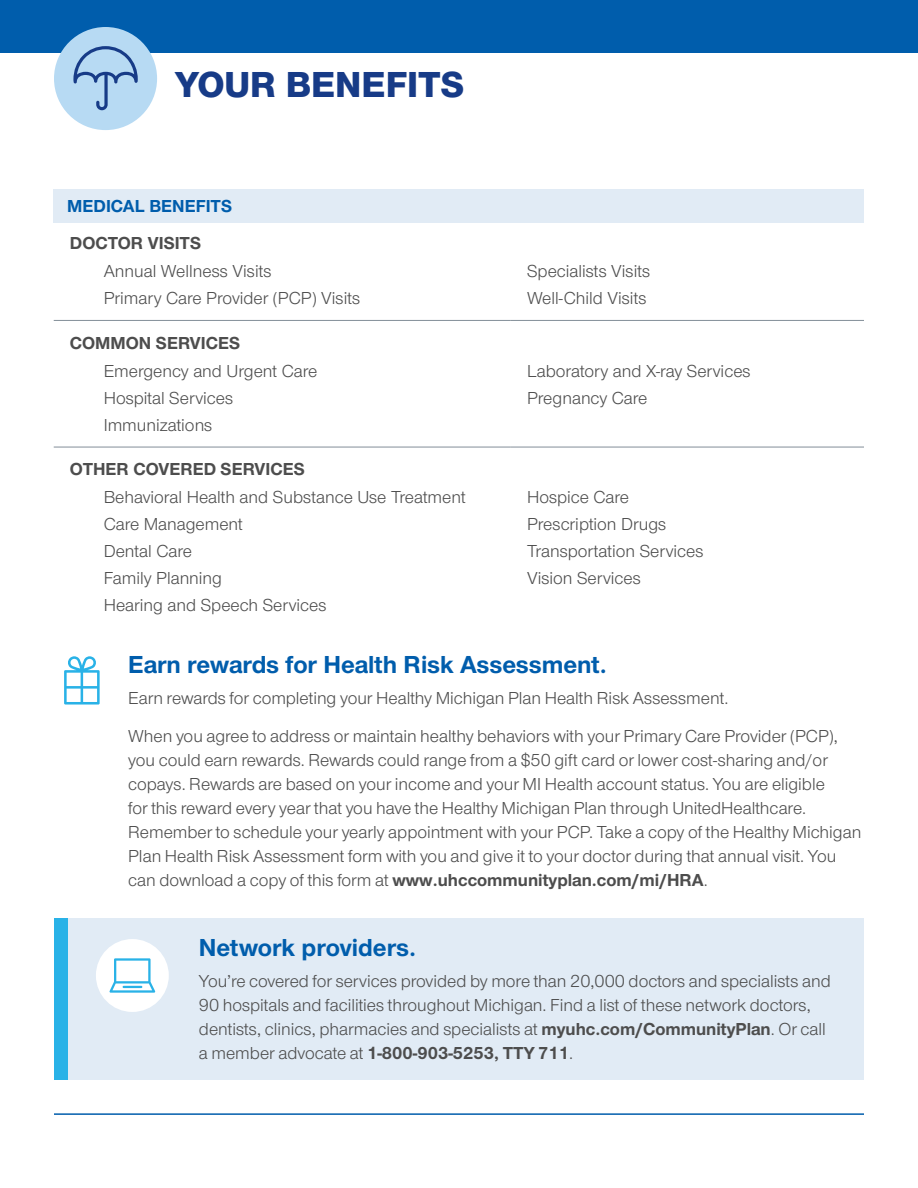
<style>
.page{position:relative;width:918px;height:1188px;background:#fff}
.page>*{position:absolute;margin:0;border:0;box-sizing:border-box;transform-origin:0 0}
.headline___GSG___DkB{font:800 37.5px "UHC Sans";color:#173b87}
.subhead___GSG___Base{font:700 25.5px "UHC Sans";color:#005dac}
.Body___DkGray{font:18px/24px "UHC Sans";color:#4d4d4d}
.t1{font:700 18px "UHC Sans";color:#4d4d4d}
.t2{font:700 18px "UHC Sans";color:#005dac}
.s1{font-weight:700}
</style>
<div class="page">
<hr style="left:54px;top:1113px;width:810px;height:2px;background:#005dac">
<div style="left:0;top:0;width:918px;height:53px;background:#005dac"></div>
<div style="left:59px;top:918px;width:805px;height:162px;background:#e1ebf5"></div>
<div style="left:54px;top:918px;width:14px;height:162px;background:#29b2e7"></div>
<div style="left:96px;top:939px;width:73px;height:73px;background:#fff;border-radius:50%"></div>
<svg style="left:109px;top:958px;width:46px;height:35px"></svg>
<div style="left:54px;top:27px;width:103px;height:103px;background:#b7daf3;border-radius:50%"></div>
<svg style="left:73px;top:46px;width:65px;height:64px"></svg>
<div style="left:54px;top:189px;width:810px;height:34px;background:#e1ebf5"></div>
<hr style="left:54px;top:447px;width:457px;height:1px;background:#838e98">
<hr style="left:511px;top:447px;width:353px;height:1px;background:#838e98">
<hr style="left:54px;top:320px;width:457px;height:1px;background:#838e98">
<hr style="left:511px;top:320px;width:353px;height:1px;background:#838e98">
<svg style="left:64px;top:656px;width:36px;height:49px"></svg>
<p class="headline___GSG___DkB" style="left:176px;top:59px;width:290px">YOUR BENEFITS</p>
<p class="t2" style="left:67px;top:194px;width:166px">MEDICAL BENEFITS</p>
<p class="t1" style="left:70px;top:231px;width:133px">DOCTOR VISITS</p>
<p class="Body___DkGray" style="left:104px;top:259px;width:169px">Annual Wellness Visits</p>
<p class="Body___DkGray" style="left:104px;top:286px;width:258px">Primary Care Provider (PCP) Visits</p>
<p class="t1" style="left:70px;top:331px;width:172px">COMMON SERVICES</p>
<p class="Body___DkGray" style="left:104px;top:358px;width:215px">Emergency and Urgent Care</p>
<p class="Body___DkGray" style="left:104px;top:385px;width:131px">Hospital Services</p>
<p class="Body___DkGray" style="left:104px;top:412px;width:110px">Immunizations</p>
<p class="t1" style="left:70px;top:457px;width:236px">OTHER COVERED SERVICES</p>
<p class="Body___DkGray" style="left:104px;top:485px;width:364px">Behavioral Health and Substance Use Treatment</p>
<p class="Body___DkGray" style="left:104px;top:512px;width:141px">Care Management</p>
<p class="Body___DkGray" style="left:104px;top:539px;width:90px">Dental Care</p>
<p class="Body___DkGray" style="left:104px;top:566px;width:120px">Family Planning</p>
<p class="Body___DkGray" style="left:104px;top:593px;width:224px">Hearing and Speech Services</p>
<p class="Body___DkGray" style="left:527px;top:259px;width:125px">Specialists Visits</p>
<p class="Body___DkGray" style="left:527px;top:286px;width:121px">Well-Child Visits</p>
<p class="Body___DkGray" style="left:527px;top:358px;width:225px">Laboratory and X-ray Services</p>
<p class="Body___DkGray" style="left:527px;top:385px;width:122px">Pregnancy Care</p>
<p class="Body___DkGray" style="left:527px;top:485px;width:104px">Hospice Care</p>
<p class="Body___DkGray" style="left:527px;top:512px;width:141px">Prescription Drugs</p>
<p class="Body___DkGray" style="left:527px;top:539px;width:178px">Transportation Services</p>
<p class="Body___DkGray" style="left:527px;top:566px;width:115px">Vision Services</p>
<p class="subhead___GSG___Base" style="left:128px;top:648px;width:480px">Earn rewards for Health Risk Assessment.</p>
<p class="Body___DkGray" style="left:128px;top:686px;width:602px">Earn rewards for completing your Healthy Michigan Plan Health Risk Assessment.</p>
<p class="Body___DkGray" style="left:128px;top:723px;width:735px">When you agree to address or maintain healthy behaviors with your Primary Care Provider (PCP), you could earn rewards. Rewards could range from a $50 gift card or lower cost-sharing and/or copays. Rewards are based on your income and your MI Health account status. You are eligible<br>for this reward every year that you have the Healthy Michigan Plan through UnitedHealthcare.<br>Remember to schedule your yearly appointment with your PCP. Take a copy of the Healthy Michigan Plan Health Risk Assessment form with you and give it to your doctor during that annual visit. You can download a copy of this form at <span class="s1">www.uhccommunityplan.com/mi/HRA</span>.</p>
<p class="subhead___GSG___Base" style="left:199px;top:930px;width:219px">Network providers.</p>
<p class="Body___DkGray" style="left:199px;top:968px;width:633px">You’re covered for services provided by more than 20,000 doctors and specialists and 90 hospitals and facilities throughout Michigan. Find a list of these network doctors, dentists, clinics, pharmacies and specialists at <span class="s1">myuhc.com/CommunityPlan</span>. Or call a member advocate at <span class="s1">1-800-903-5253, TTY 711</span>.</p>
</div>
